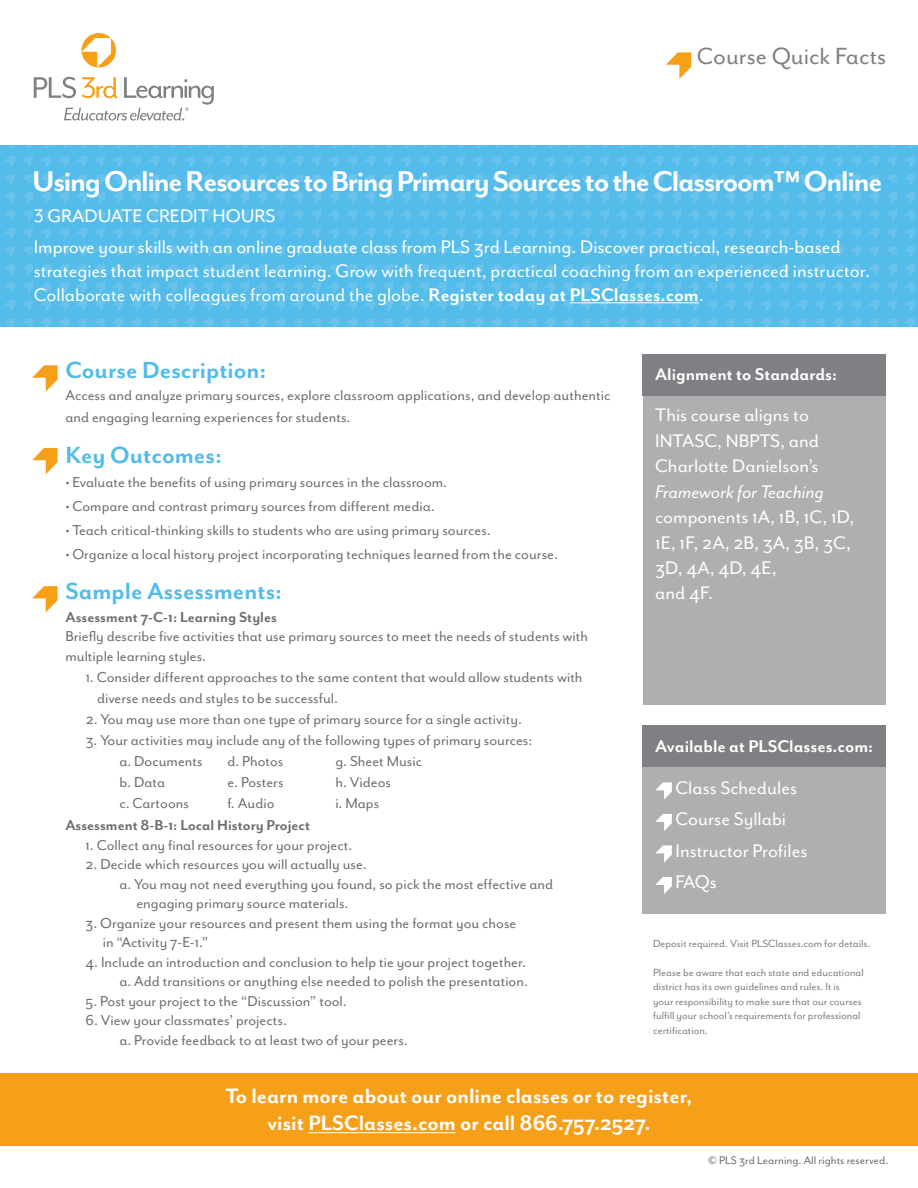
<style>
.page{position:relative;width:918px;height:1188px;background:#fff}
.page>*{position:absolute;margin:0;border:0;box-sizing:border-box;transform-origin:0 0}
.t1{font:700 33px "Mr Eaves Mod OT";letter-spacing:-.04em;color:#fff}
.t2{font:700 27px "Mr Eaves Mod OT";color:#54bceb}
.t3{font:27px "Mr Eaves Mod OT";color:#807f83}
.t4{font:700 24px/27px "Mr Eaves Mod OT";color:#fff;text-align:center}
.t5{font:21px/31.5px "Mr Eaves Mod OT";color:#fff}
.t6{font:italic 21px "Mr Eaves Mod OT";color:#fff}
.t7{font:700 19.5px "Mr Eaves Mod OT";color:#fff}
.t8{font:16.5px/19.5px "Mr Eaves Mod OT";color:#6d6e71}
.t9{font:700 16.5px "Mr Eaves Mod OT";color:#6d6e71}
.t10{font:12.75px "Mr Eaves Mod OT";color:#6d6e71}
.t11{font:12px/14.4px "Mr Eaves Mod OT";color:#807f83}
.s1{font-weight:700}
</style>
<div class="page">
<div style="left:82px;top:33px;width:34px;height:35px;background:#f6a01a;border-radius:50%"></div>
<svg style="left:82px;top:38px;width:29px;height:29px"></svg>
<svg style="left:34px;top:77px;width:180px;height:44px"></svg>
<svg style="left:666px;top:52px;width:25px;height:27px"></svg>
<svg style="left:0;top:145px;width:918px;height:181px;background:#58bdeb"></svg>
<div style="left:0;top:1074px;width:918px;height:72px;background:#f6a01a"></div>
<hr style="left:308px;top:1132px;width:148px;height:1px;background:#fff">
<hr style="left:570px;top:303px;width:129px;height:1px;background:#fff">
<div style="left:643px;top:725px;width:243px;height:189px;background:#afafb2"></div>
<div style="left:643px;top:725px;width:243px;height:42px;background:#807f83"></div>
<svg style="left:655px;top:782px;width:17px;height:18px"></svg>
<svg style="left:655px;top:814px;width:17px;height:17px"></svg>
<svg style="left:655px;top:845px;width:17px;height:18px"></svg>
<svg style="left:655px;top:877px;width:17px;height:17px"></svg>
<div style="left:643px;top:354px;width:242px;height:350px;background:#afafb2"></div>
<div style="left:643px;top:354px;width:243px;height:41px;background:#807f83"></div>
<svg style="left:32px;top:365px;width:26px;height:27px"></svg>
<svg style="left:32px;top:448px;width:26px;height:26px"></svg>
<svg style="left:32px;top:586px;width:26px;height:26px"></svg>
<h2 class="t3" style="left:697px;top:41px;width:191px">Course Quick Facts</h2>
<h1 class="t1" style="left:32px;top:163px;width:852px">Using Online Resources to Bring Primary Sources to the Classroom™ Online</h1>
<p class="t5" style="left:34px;top:200px;width:243px">3 GRADUATE CREDIT HOURS</p>
<p class="t5" style="left:34px;top:235px;width:838px;line-height:24px">Improve your skills with an online graduate class from PLS 3rd Learning. Discover practical, research-based strategies that impact student learning. Grow with frequent, practical coaching from an experienced instructor.<br>Collaborate with colleagues from around the globe. <span class="s1">Register today at PLSClasses.com</span>.</p>
<h2 class="t2" style="left:65px;top:356px;width:203px">Course Description:</h2>
<p class="t7" style="left:655px;top:364px;width:183px">Alignment to Standards:</p>
<p class="t5" style="left:655px;top:403px;width:165px;line-height:25.5px">This course aligns to<br>INTASC, NBPTS, and<br>Charlotte Danielson’s</p>
<p class="t6" style="left:655px;top:480px;width:170px">Framework for Teaching</p>
<p class="t5" style="left:655px;top:505px;width:201px;line-height:25.2px">components 1A, 1B, 1C, 1D,<br>1E, 1F, 2A, 2B, 3A, 3B, 3C,<br>3D, 4A, 4D, 4E,<br>and 4F.</p>
<p class="t8" style="left:65px;top:384px;width:546px;line-height:22.5px">Access and analyze primary sources, explore classroom applications, and develop authentic and engaging learning experiences for students.</p>
<h2 class="t2" style="left:65px;top:440px;width:158px">Key Outcomes:</h2>
<p class="t8" style="left:65px;top:472px;width:383px">• Evaluate the benefits of using primary sources in the classroom.</p>
<p class="t8" style="left:65px;top:496px;width:371px">• Compare and contrast primary sources from different media.</p>
<p class="t8" style="left:65px;top:520px;width:427px">• Teach critical-thinking skills to students who are using primary sources.</p>
<p class="t8" style="left:65px;top:544px;width:494px">• Organize a local history project incorporating techniques learned from the course.</p>
<h2 class="t2" style="left:65px;top:576px;width:218px">Sample Assessments:</h2>
<p class="t9" style="left:65px;top:608px;width:213px">Assessment 7-C-1: Learning Styles</p>
<p class="t8" style="left:65px;top:627px;width:524px">Briefly describe five activities that use primary sources to meet the needs of students with multiple learning styles.</p>
<p class="t8" style="left:97px;top:666px;width:487px;line-height:21px;text-indent:-11px">1. Consider different approaches to the same content that would allow students with diverse needs and styles to be successful.</p>
<p class="t8" style="left:86px;top:709px;width:438px">2. You may use more than one type of primary source for a single activity.</p>
<p class="t8" style="left:119px;top:729px;width:414px;line-height:21px;text-indent:-34px">3. Your activities may include any of the following types of primary sources: a. Documents</p>
<p class="t7" style="left:655px;top:735px;width:219px">Available at PLSClasses.com:</p>
<p class="t5" style="left:675px;top:772px;width:134px">Class Schedules<br>Course Syllabi<br>Instructor Profiles<br>FAQs</p>
<p class="t8" style="left:227px;top:751px;width:58px">d. Photos</p>
<p class="t8" style="left:335px;top:751px;width:88px">g. Sheet Music</p>
<p class="t8" style="left:119px;top:772px;width:47px">b. Data</p>
<p class="t8" style="left:227px;top:772px;width:58px">e. Posters</p>
<p class="t8" style="left:335px;top:772px;width:57px">h. Videos</p>
<p class="t8" style="left:119px;top:793px;width:71px">c. Cartoons</p>
<p class="t8" style="left:227px;top:793px;width:49px">f. Audio</p>
<p class="t8" style="left:335px;top:793px;width:45px">i. Maps</p>
<p class="t9" style="left:65px;top:816px;width:246px">Assessment 8-B-1: Local History Project</p>
<p class="t8" style="left:86px;top:835px;width:268px">1. Collect any final resources for your project.</p>
<p class="t8" style="left:86px;top:855px;width:283px">2. Decide which resources you will actually use.</p>
<p class="t8" style="left:119px;top:874px;width:435px">a. You may not need everything you found, so pick the most effective and</p>
<p class="t8" style="left:136px;top:894px;width:214px">engaging primary source materials.</p>
<p class="t8" style="left:103px;top:913px;width:415px;text-indent:-17px">3. Organize your resources and present them using the format you chose in “Activity 7-E-1.”</p>
<p class="t8" style="left:86px;top:952px;width:444px;text-align:right">4. Include an introduction and conclusion to help tie your project together. a. Add transitions or anything else needed to polish the presentation.</p>
<p class="t8" style="left:86px;top:991px;width:263px">5. Post your project to the “Discussion” tool.</p>
<p class="t8" style="left:119px;top:1011px;width:290px;text-indent:-34px">6. View your classmates’ projects.<br>a. Provide feedback to at least two of your peers.</p>
<p class="t11" style="left:653px;top:937px;width:219px">Deposit required. Visit PLSClasses.com for details.</p>
<p class="t11" style="left:653px;top:965px;width:212px">Please be aware that each state and educational district has its own guidelines and rules. It is<br>your responsibility to make sure that our courses fulfill your school’s requirements for professional certification.</p>
<h3 class="t4" style="left:226px;top:1083px;width:468px">To learn more about our online classes or to register, visit PLSClasses.com or call 866.757.2527.</h3>
<p class="t10" style="left:708px;top:1153px;width:182px">© PLS 3rd Learning. All rights reserved.</p>
</div>
